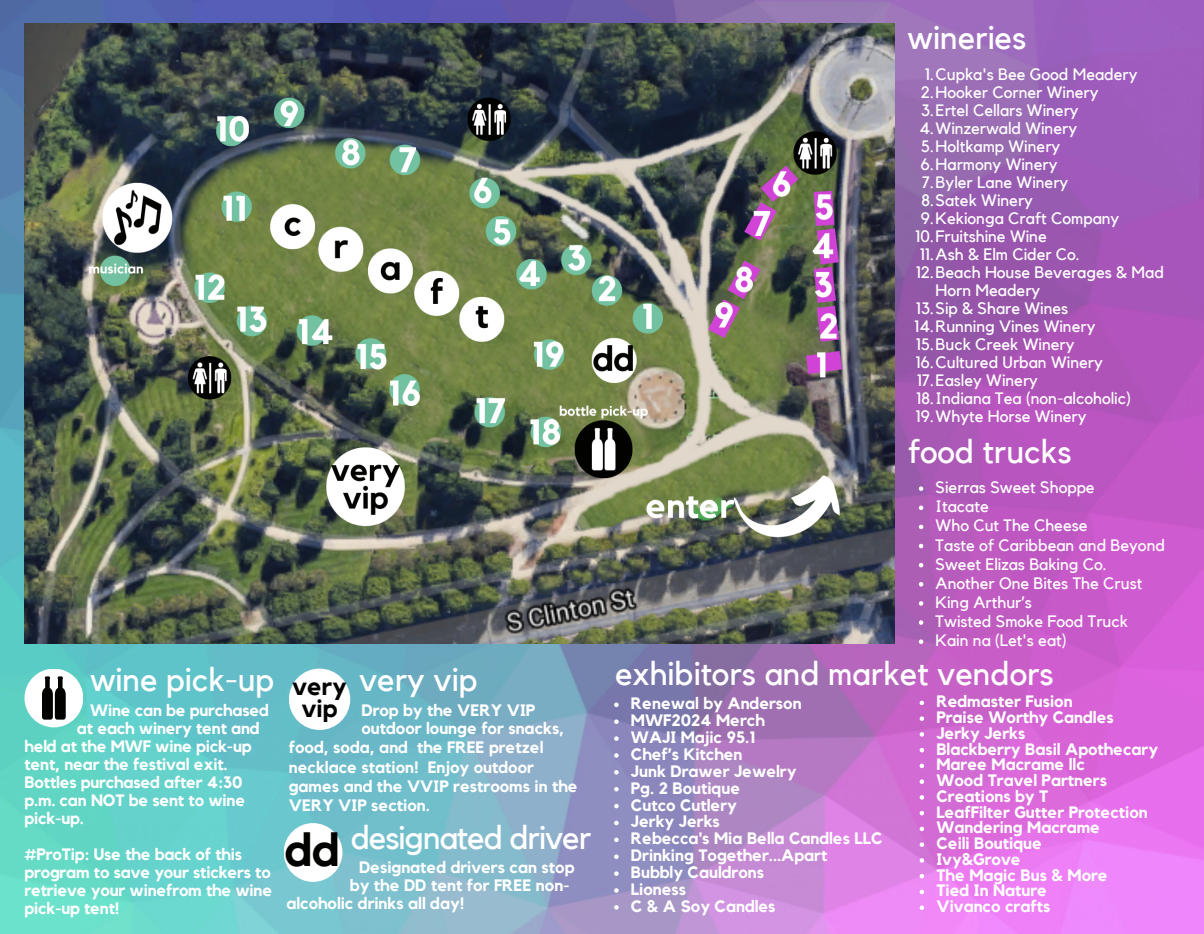
<style>
.page{position:relative;width:1204px;height:934px;background:#fff}
.page>*{position:absolute;margin:0;border:0;box-sizing:border-box;transform-origin:0 0}
.t1{font:700 45.9px "Kollektif";color:#020301}
.t2{font:33px "Kollektif";color:#fff}
.t3{font:33px "Kollektif";letter-spacing:-.03em;color:#fff}
.t4{font:700 24.75px/21.8px "Kollektif";color:#020301;text-align:center}
.t5{font:700 16.5px/18px "Kollektif";color:#fff}
.t6{font:16.5px/18px "Kollektif";color:#fff}
</style>
<div class="page">
<img style="left:0;top:0;width:1204px;height:934px">
<img style="left:24px;top:23px;width:870px;height:620px">
<svg style="left:919px;top:486px;width:4px;height:5px"></svg>
<svg style="left:919px;top:505px;width:4px;height:5px"></svg>
<svg style="left:919px;top:525px;width:4px;height:4px"></svg>
<svg style="left:919px;top:544px;width:4px;height:4px"></svg>
<svg style="left:919px;top:563px;width:4px;height:4px"></svg>
<svg style="left:919px;top:582px;width:4px;height:4px"></svg>
<svg style="left:919px;top:601px;width:4px;height:5px"></svg>
<svg style="left:919px;top:620px;width:4px;height:5px"></svg>
<svg style="left:919px;top:639px;width:4px;height:5px"></svg>
<div style="left:24px;top:668px;width:59px;height:59px;background:#fff;border-radius:50%"></div>
<svg style="left:42px;top:676px;width:24px;height:43px"></svg>
<div style="left:289px;top:668px;width:61px;height:62px;background:#fff;border-radius:50%"></div>
<div style="left:284px;top:823px;width:58px;height:59px;background:#fff;border-radius:50%"></div>
<svg style="left:614px;top:702px;width:5px;height:5px"></svg>
<svg style="left:614px;top:719px;width:5px;height:5px"></svg>
<svg style="left:614px;top:736px;width:5px;height:5px"></svg>
<svg style="left:614px;top:753px;width:5px;height:5px"></svg>
<svg style="left:614px;top:770px;width:5px;height:4px"></svg>
<svg style="left:614px;top:787px;width:5px;height:4px"></svg>
<svg style="left:614px;top:804px;width:5px;height:4px"></svg>
<svg style="left:614px;top:821px;width:5px;height:4px"></svg>
<svg style="left:614px;top:837px;width:5px;height:5px"></svg>
<svg style="left:614px;top:854px;width:5px;height:5px"></svg>
<svg style="left:614px;top:871px;width:5px;height:5px"></svg>
<svg style="left:614px;top:888px;width:5px;height:5px"></svg>
<svg style="left:614px;top:905px;width:5px;height:4px"></svg>
<svg style="left:919px;top:700px;width:5px;height:5px"></svg>
<svg style="left:919px;top:716px;width:5px;height:5px"></svg>
<svg style="left:919px;top:732px;width:5px;height:4px"></svg>
<svg style="left:919px;top:748px;width:5px;height:4px"></svg>
<svg style="left:919px;top:763px;width:5px;height:5px"></svg>
<svg style="left:919px;top:779px;width:5px;height:5px"></svg>
<svg style="left:919px;top:795px;width:5px;height:4px"></svg>
<svg style="left:919px;top:811px;width:5px;height:4px"></svg>
<svg style="left:919px;top:826px;width:5px;height:5px"></svg>
<svg style="left:919px;top:842px;width:5px;height:5px"></svg>
<svg style="left:919px;top:858px;width:5px;height:4px"></svg>
<svg style="left:919px;top:874px;width:5px;height:4px"></svg>
<svg style="left:919px;top:889px;width:5px;height:5px"></svg>
<svg style="left:919px;top:905px;width:5px;height:5px"></svg>
<p class="t2" style="left:907px;top:22px;width:120px">wineries</p>
<h2 class="t6" style="left:925px;top:66px;width:214px">1.Cupka's Bee Good Meadery</h2>
<p class="t6" style="left:921px;top:84px;width:179px">2.Hooker Corner Winery</p>
<p class="t6" style="left:921px;top:102px;width:159px">3.Ertel Cellars Winery</p>
<p class="t6" style="left:919px;top:120px;width:159px">4.Winzerwald Winery</p>
<p class="t6" style="left:921px;top:138px;width:141px">5.Holtkamp Winery</p>
<p class="t6" style="left:920px;top:156px;width:138px">6.Harmony Winery</p>
<p class="t6" style="left:922px;top:174px;width:148px">7.Byler Lane Winery</p>
<p class="t6" style="left:921px;top:192px;width:113px">8.Satek Winery</p>
<p class="t6" style="left:921px;top:210px;width:200px">9.Kekionga Craft Company</p>
<p class="t6" style="left:915px;top:228px;width:133px">10.Fruitshine Wine</p>
<p class="t6" style="left:920px;top:246px;width:161px">11.Ash &amp; Elm Cider Co.</p>
<p class="t6" style="left:935px;top:264px;width:230px;text-indent:-20px">12.Beach House Beverages &amp; Mad<br>Horn Meadery</p>
<p class="t6" style="left:916px;top:300px;width:154px">13.Sip &amp; Share Wines</p>
<p class="t6" style="left:914px;top:318px;width:182px">14.Running Vines Winery</p>
<p class="t6" style="left:916px;top:336px;width:160px">15.Buck Creek Winery</p>
<p class="t6" style="left:916px;top:354px;width:189px">16.Cultured Urban Winery</p>
<p class="t6" style="left:917px;top:372px;width:122px">17.Easley Winery</p>
<p class="t6" style="left:916px;top:390px;width:216px">18.Indiana Tea (non-alcoholic)</p>
<p class="t6" style="left:916px;top:408px;width:172px">19.Whyte Horse Winery</p>
<p class="t2" style="left:907px;top:436px;width:165px">food trucks</p>
<h2 class="t6" style="left:935px;top:479px;width:161px">Sierras Sweet Shoppe</h2>
<p class="t6" style="left:935px;top:498px;width:55px">Itacate</p>
<p class="t6" style="left:935px;top:517px;width:153px">Who Cut The Cheese</p>
<p class="t6" style="left:935px;top:536px;width:231px">Taste of Caribbean and Beyond</p>
<p class="t6" style="left:935px;top:555px;width:173px">Sweet Elizas Baking Co.</p>
<p class="t6" style="left:935px;top:575px;width:208px">Another One Bites The Crust</p>
<p class="t6" style="left:935px;top:594px;width:98px">King Arthur’s</p>
<p class="t6" style="left:935px;top:613px;width:194px">Twisted Smoke Food Truck</p>
<p class="t6" style="left:935px;top:632px;width:133px">Kain na (Let's eat)</p>
<p class="t2" style="left:90px;top:665px;width:186px">wine pick-up</p>
<h2 class="t2" style="left:615px;top:658px;width:440px">exhibitors and market vendors</h2>
<h2 class="t5" style="left:90px;top:702px;width:180px">Wine can be purchased</h2>
<h2 class="t5" style="left:77px;top:720px;width:184px">at each winery tent and</h2>
<h2 class="t5" style="left:24px;top:738px;width:229px">held at the MWF wine pick-up</h2>
<h2 class="t5" style="left:24px;top:756px;width:205px">tent, near the festival exit.</h2>
<h2 class="t5" style="left:24px;top:774px;width:219px">Bottles purchased after 4:30</h2>
<h2 class="t5" style="left:24px;top:792px;width:222px">p.m. can NOT be sent to wine</h2>
<h2 class="t5" style="left:24px;top:810px;width:61px">pick-up.</h2>
<h2 class="t5" style="left:24px;top:846px;width:249px">#ProTip: Use the back of this program to save your stickers to retrieve your winefrom the wine pick-up tent!</h2>
<p class="t2" style="left:359px;top:665px;width:120px">very vip</p>
<h3 class="t5" style="left:361px;top:702px;width:175px">Drop by the VERY VIP</h3>
<h3 class="t5" style="left:361px;top:720px;width:204px">outdoor lounge for snacks,</h3>
<h3 class="t5" style="left:289px;top:739px;width:256px">food, soda, and the FREE pretzel</h3>
<h3 class="t5" style="left:289px;top:758px;width:247px">necklace station! Enjoy outdoor</h3>
<h3 class="t5" style="left:289px;top:777px;width:290px">games and the VVIP restrooms in the</h3>
<h3 class="t5" style="left:289px;top:797px;width:143px">VERY VIP section.</h3>
<p class="t4" style="left:292px;top:676px;width:56px">very vip</p>
<p class="t5" style="left:936px;top:693px;width:138px">Redmaster Fusion</p>
<p class="t5" style="left:936px;top:709px;width:179px">Praise Worthy Candles</p>
<p class="t5" style="left:936px;top:725px;width:90px">Jerky Jerks</p>
<p class="t5" style="left:936px;top:740px;width:223px">Blackberry Basil Apothecary</p>
<p class="t5" style="left:936px;top:756px;width:150px">Maree Macrame llc</p>
<p class="t5" style="left:936px;top:772px;width:172px">Wood Travel Partners</p>
<p class="t5" style="left:936px;top:788px;width:114px">Creations by T</p>
<p class="t5" style="left:936px;top:803px;width:213px">LeafFilter Gutter Protection</p>
<p class="t5" style="left:936px;top:819px;width:165px">Wandering Macrame</p>
<p class="t5" style="left:936px;top:835px;width:107px">Ceili Boutique</p>
<p class="t5" style="left:936px;top:851px;width:86px">Ivy&amp;Grove</p>
<p class="t5" style="left:936px;top:866px;width:173px">The Magic Bus &amp; More</p>
<p class="t5" style="left:936px;top:882px;width:112px">Tied In Nature</p>
<p class="t5" style="left:936px;top:898px;width:115px">Vivanco crafts</p>
<p class="t5" style="left:631px;top:695px;width:172px">Renewal by Anderson</p>
<p class="t5" style="left:631px;top:712px;width:135px">MWF2024 Merch</p>
<p class="t5" style="left:631px;top:729px;width:126px">WAJI Majic 95.1</p>
<p class="t5" style="left:631px;top:746px;width:113px">Chef’s Kitchen</p>
<p class="t5" style="left:631px;top:763px;width:167px">Junk Drawer Jewelry</p>
<p class="t5" style="left:631px;top:779px;width:111px">Pg. 2 Boutique</p>
<p class="t5" style="left:631px;top:796px;width:108px">Cutco Cutlery</p>
<p class="t5" style="left:631px;top:813px;width:90px">Jerky Jerks</p>
<p class="t5" style="left:631px;top:830px;width:253px">Rebecca's Mia Bella Candles LLC</p>
<p class="t5" style="left:631px;top:847px;width:198px">Drinking Together...Apart</p>
<p class="t5" style="left:631px;top:864px;width:135px">Bubbly Cauldrons</p>
<p class="t5" style="left:631px;top:881px;width:57px">Lioness</p>
<p class="t5" style="left:631px;top:898px;width:146px">C &amp; A Soy Candles</p>
<h4 class="t1" style="left:285px;top:829px;width:56px">dd</h4>
<h4 class="t3" style="left:351px;top:822px;width:242px">designated driver</h4>
<h4 class="t5" style="left:359px;top:859px;width:217px">Designated drivers can stop</h4>
<h4 class="t5" style="left:350px;top:877px;width:221px">by the DD tent for FREE non-</h4>
<h4 class="t5" style="left:286px;top:895px;width:179px">alcoholic drinks all day!</h4>
</div>
